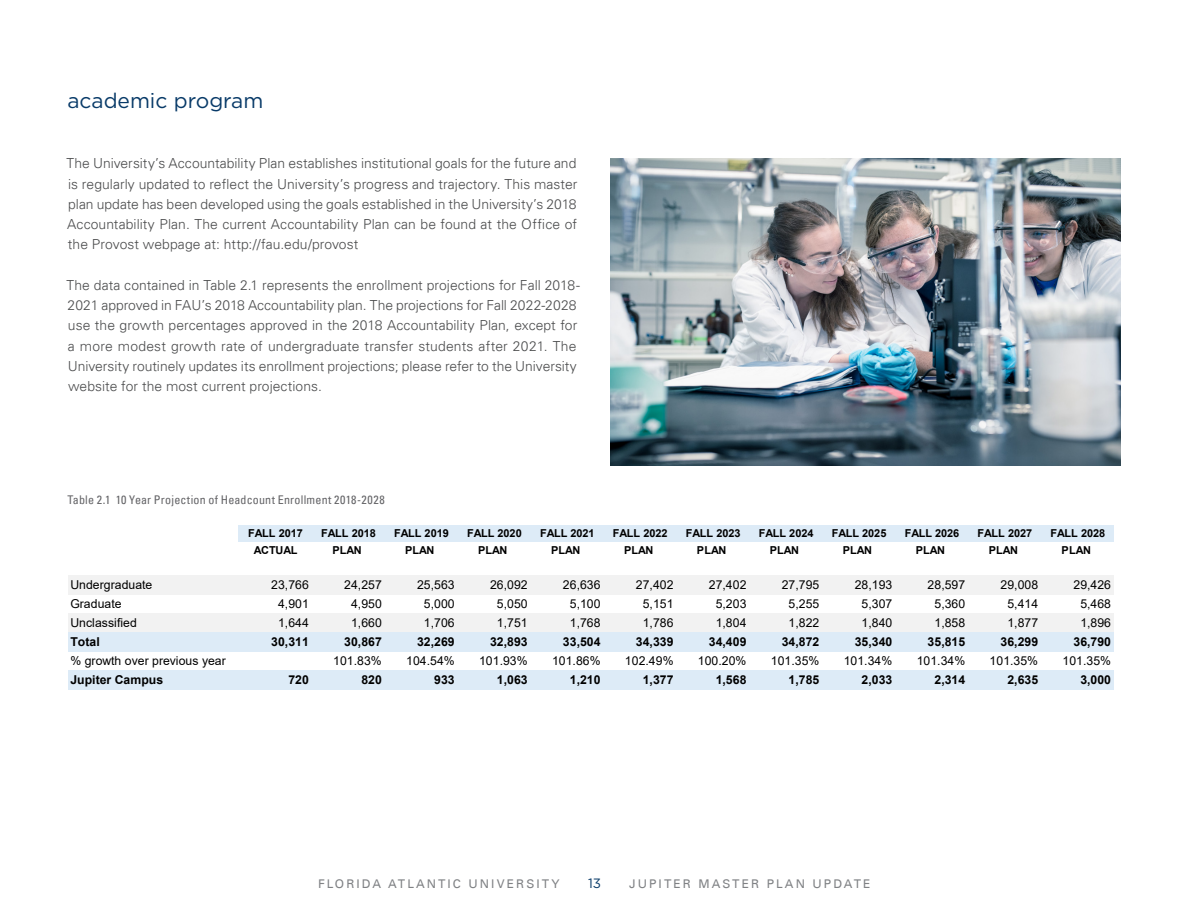
<style>
.page{position:relative;width:1188px;height:918px;background:#fff}
.page>*{position:absolute;margin:0;border:0;box-sizing:border-box;transform-origin:0 0}
.Page_Headers{font:21px "Gotham";color:#083a68}
.Body{font:300 13.8px/20.2px "Univers LT";letter-spacing:.005em;color:#4b4c4d;text-align:justify}
.t1{font:13.5px "Gotham";color:#083a68}
.t2{font:12.3px "Arial";letter-spacing:.005em;color:#000}
.t3{font:700 12.3px "Arial";letter-spacing:.005em;color:#000}
.t4{font:condensed 12px "Univers LT";letter-spacing:.02em;color:#636366}
.t5{font:12px "Univers LT";letter-spacing:.175em;color:#808285}
.t6{font:700 10.95px "Arial";letter-spacing:-.005em;color:#000}
</style>
<div class="page">
<img style="left:611px;top:158px;width:509px;height:308px">
<div style="left:238px;top:525px;width:876px;height:17px;background:#ddebf7"></div>
<div style="left:69px;top:575px;width:1045px;height:20px;background:#f2f2f2"></div>
<div style="left:69px;top:613px;width:1045px;height:19px;background:#f2f2f2"></div>
<div style="left:69px;top:632px;width:1045px;height:19px;background:#ddebf7"></div>
<div style="left:69px;top:670px;width:1045px;height:19px;background:#ddebf7"></div>
<p class="Page_Headers" style="left:67px;top:87px;width:197px">academic program</p>
<p class="Body" style="left:66px;top:153px;width:512px">The University’s Accountability Plan establishes institutional goals for the future and is regularly updated to reflect the University’s progress and trajectory. This master plan update has been developed using the goals established in the University’s 2018<br>Accountability Plan. The current Accountability Plan can be found at the Office of the Provost webpage at: http://fau.edu/provost</p>
<p class="Body" style="left:66px;top:275px;width:515px;text-align:left">The data contained in Table 2.1 represents the enrollment projections for Fall 2018- 2021 approved in FAU’s 2018 Accountability plan. The projections for Fall 2022-2028 use the growth percentages approved in the 2018 Accountability Plan, except for a more modest growth rate of undergraduate transfer students after 2021. The University routinely updates its enrollment projections; please refer to the University website for the most current projections.</p>
<p class="t4" style="left:67px;top:493px;width:319px">Table 2.1 10 Year Projection of Headcount Enrollment 2018-2028</p>
<p class="t6" style="left:248px;top:526px;width:56px">FALL 2017</p>
<p class="t6" style="left:321px;top:526px;width:56px">FALL 2018</p>
<p class="t6" style="left:394px;top:526px;width:56px">FALL 2019</p>
<p class="t6" style="left:467px;top:526px;width:56px">FALL 2020</p>
<p class="t6" style="left:540px;top:526px;width:56px">FALL 2021</p>
<p class="t6" style="left:613px;top:526px;width:56px">FALL 2022</p>
<p class="t6" style="left:686px;top:526px;width:56px">FALL 2023</p>
<p class="t6" style="left:759px;top:526px;width:56px">FALL 2024</p>
<p class="t6" style="left:832px;top:526px;width:56px">FALL 2025</p>
<p class="t6" style="left:905px;top:526px;width:56px">FALL 2026</p>
<p class="t6" style="left:978px;top:526px;width:56px">FALL 2027</p>
<p class="t6" style="left:1051px;top:526px;width:56px">FALL 2028</p>
<p class="t6" style="left:254px;top:543px;width:45px">ACTUAL</p>
<p class="t6" style="left:332px;top:543px;width:31px">PLAN</p>
<p class="t6" style="left:405px;top:543px;width:31px">PLAN</p>
<p class="t6" style="left:478px;top:543px;width:31px">PLAN</p>
<p class="t6" style="left:551px;top:543px;width:31px">PLAN</p>
<p class="t6" style="left:624px;top:543px;width:31px">PLAN</p>
<p class="t6" style="left:697px;top:543px;width:31px">PLAN</p>
<p class="t6" style="left:770px;top:543px;width:31px">PLAN</p>
<p class="t6" style="left:843px;top:543px;width:31px">PLAN</p>
<p class="t6" style="left:916px;top:543px;width:31px">PLAN</p>
<p class="t6" style="left:989px;top:543px;width:31px">PLAN</p>
<p class="t6" style="left:1062px;top:543px;width:31px">PLAN</p>
<p class="t2" style="left:70px;top:576px;width:84px">Undergraduate</p>
<p class="t2" style="left:271px;top:576px;width:39px">23,766</p>
<p class="t2" style="left:344px;top:576px;width:39px">24,257</p>
<p class="t2" style="left:417px;top:576px;width:39px">25,563</p>
<p class="t2" style="left:490px;top:576px;width:39px">26,092</p>
<p class="t2" style="left:563px;top:576px;width:39px">26,636</p>
<p class="t2" style="left:636px;top:576px;width:39px">27,402</p>
<p class="t2" style="left:709px;top:576px;width:39px">27,402</p>
<p class="t2" style="left:782px;top:576px;width:39px">27,795</p>
<p class="t2" style="left:855px;top:576px;width:39px">28,193</p>
<p class="t2" style="left:928px;top:576px;width:39px">28,597</p>
<p class="t2" style="left:1001px;top:576px;width:39px">29,008</p>
<p class="t2" style="left:1073px;top:576px;width:39px">29,426</p>
<p class="t2" style="left:70px;top:595px;width:53px">Graduate</p>
<p class="t2" style="left:278px;top:595px;width:32px">4,901</p>
<p class="t2" style="left:351px;top:595px;width:32px">4,950</p>
<p class="t2" style="left:424px;top:595px;width:32px">5,000</p>
<p class="t2" style="left:497px;top:595px;width:32px">5,050</p>
<p class="t2" style="left:570px;top:595px;width:32px">5,100</p>
<p class="t2" style="left:643px;top:595px;width:32px">5,151</p>
<p class="t2" style="left:716px;top:595px;width:32px">5,203</p>
<p class="t2" style="left:789px;top:595px;width:32px">5,255</p>
<p class="t2" style="left:862px;top:595px;width:32px">5,307</p>
<p class="t2" style="left:934px;top:595px;width:32px">5,360</p>
<p class="t2" style="left:1007px;top:595px;width:32px">5,414</p>
<p class="t2" style="left:1080px;top:595px;width:32px">5,468</p>
<p class="t2" style="left:70px;top:614px;width:68px">Unclassified</p>
<p class="t2" style="left:278px;top:614px;width:32px">1,644</p>
<p class="t2" style="left:351px;top:614px;width:32px">1,660</p>
<p class="t2" style="left:424px;top:614px;width:32px">1,706</p>
<p class="t2" style="left:497px;top:614px;width:32px">1,751</p>
<p class="t2" style="left:570px;top:614px;width:32px">1,768</p>
<p class="t2" style="left:643px;top:614px;width:32px">1,786</p>
<p class="t2" style="left:716px;top:614px;width:32px">1,804</p>
<p class="t2" style="left:789px;top:614px;width:32px">1,822</p>
<p class="t2" style="left:862px;top:614px;width:32px">1,840</p>
<p class="t2" style="left:934px;top:614px;width:32px">1,858</p>
<p class="t2" style="left:1007px;top:614px;width:32px">1,877</p>
<p class="t2" style="left:1080px;top:614px;width:32px">1,896</p>
<p class="t3" style="left:70px;top:633px;width:31px">Total</p>
<p class="t3" style="left:271px;top:633px;width:39px">30,311</p>
<p class="t3" style="left:344px;top:633px;width:39px">30,867</p>
<p class="t3" style="left:417px;top:633px;width:39px">32,269</p>
<p class="t3" style="left:490px;top:633px;width:39px">32,893</p>
<p class="t3" style="left:563px;top:633px;width:39px">33,504</p>
<p class="t3" style="left:636px;top:633px;width:39px">34,339</p>
<p class="t3" style="left:709px;top:633px;width:39px">34,409</p>
<p class="t3" style="left:782px;top:633px;width:39px">34,872</p>
<p class="t3" style="left:855px;top:633px;width:39px">35,340</p>
<p class="t3" style="left:928px;top:633px;width:39px">35,815</p>
<p class="t3" style="left:1001px;top:633px;width:39px">36,299</p>
<p class="t3" style="left:1073px;top:633px;width:39px">36,790</p>
<p class="t2" style="left:70px;top:652px;width:157px">% growth over previous year</p>
<p class="t2" style="left:333px;top:652px;width:50px">101.83%</p>
<p class="t2" style="left:406px;top:652px;width:50px">104.54%</p>
<p class="t2" style="left:479px;top:652px;width:50px">101.93%</p>
<p class="t2" style="left:552px;top:652px;width:50px">101.86%</p>
<p class="t2" style="left:625px;top:652px;width:50px">102.49%</p>
<p class="t2" style="left:698px;top:652px;width:50px">100.20%</p>
<p class="t2" style="left:771px;top:652px;width:50px">101.35%</p>
<p class="t2" style="left:844px;top:652px;width:50px">101.34%</p>
<p class="t2" style="left:917px;top:652px;width:50px">101.34%</p>
<p class="t2" style="left:990px;top:652px;width:50px">101.35%</p>
<p class="t2" style="left:1063px;top:652px;width:50px">101.35%</p>
<p class="t3" style="left:70px;top:671px;width:94px">Jupiter Campus</p>
<p class="t3" style="left:288px;top:671px;width:22px">720</p>
<p class="t3" style="left:361px;top:671px;width:22px">820</p>
<p class="t3" style="left:434px;top:671px;width:22px">933</p>
<p class="t3" style="left:497px;top:671px;width:32px">1,063</p>
<p class="t3" style="left:570px;top:671px;width:32px">1,210</p>
<p class="t3" style="left:643px;top:671px;width:32px">1,377</p>
<p class="t3" style="left:716px;top:671px;width:32px">1,568</p>
<p class="t3" style="left:789px;top:671px;width:32px">1,785</p>
<p class="t3" style="left:862px;top:671px;width:32px">2,033</p>
<p class="t3" style="left:934px;top:671px;width:32px">2,314</p>
<p class="t3" style="left:1007px;top:671px;width:32px">2,635</p>
<p class="t3" style="left:1080px;top:671px;width:32px">3,000</p>
<p class="t5" style="left:318px;top:876px;width:243px">FLORIDA ATLANTIC UNIVERSITY</p>
<p class="t1" style="left:588px;top:874px;width:15px">13</p>
<p class="t5" style="left:629px;top:876px;width:243px">JUPITER MASTER PLAN UPDATE</p>
</div>
